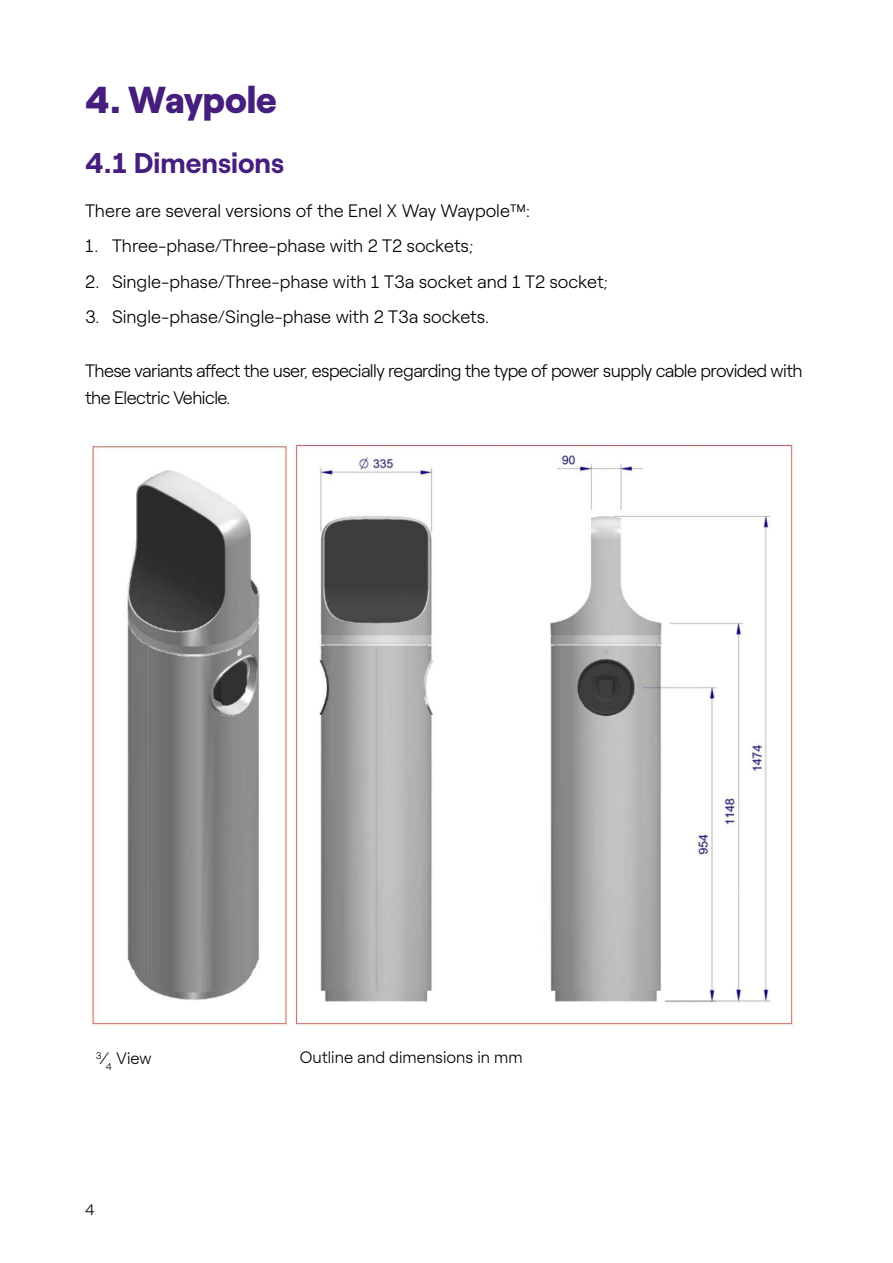
<style>
.page{position:relative;width:893px;height:1263px;background:#fff}
.page>*{position:absolute;margin:0;border:0;box-sizing:border-box;transform-origin:0 0}
.t1{font:900 37.5px "Roobert ENEL";letter-spacing:-.005em;color:#461e7d}
.t2{font:700 28.5px "Roobert ENEL";color:#461e7d}
.t3{font:300 18px "Roobert ENEL";letter-spacing:-.01em;color:#000}
.t4{font:300 18px/27px "Roobert ENEL";letter-spacing:-.03em;color:#000}
.t5{font:300 16.5px "Roobert ENEL";color:#000}
.t6{font:300 15px "Roobert ENEL";color:#000}
</style>
<div class="page">
<img style="left:92px;top:442px;width:702px;height:585px">
<h1 class="t1" style="left:85px;top:70px;width:193px">4. Waypole</h1>
<h2 class="t2" style="left:85px;top:141px;width:201px">4.1 Dimensions</h2>
<p class="t3" style="left:85px;top:197px;width:446px">There are several versions of the Enel X Way Waypole™:</p>
<p class="t3" style="left:85px;top:233px;width:390px">1. Three-phase/Three-phase with 2 T2 sockets;</p>
<p class="t3" style="left:85px;top:268px;width:525px">2. Single-phase/Three-phase with 1 T3a socket and 1 T2 socket;</p>
<p class="t3" style="left:85px;top:304px;width:405px">3. Single-phase/Single-phase with 2 T3a sockets.</p>
<p class="t4" style="left:85px;top:356px;width:719px">These variants affect the user, especially regarding the type of power supply cable provided with the Electric Vehicle.</p>
<p class="t5" style="left:96px;top:1046px;width:57px"><sup>3</sup>⁄<sub>4</sub> View</p>
<p class="t5" style="left:300px;top:1045px;width:224px">Outline and dimensions in mm</p>
<p class="t6" style="left:85px;top:1199px;width:11px">4</p>
</div>
